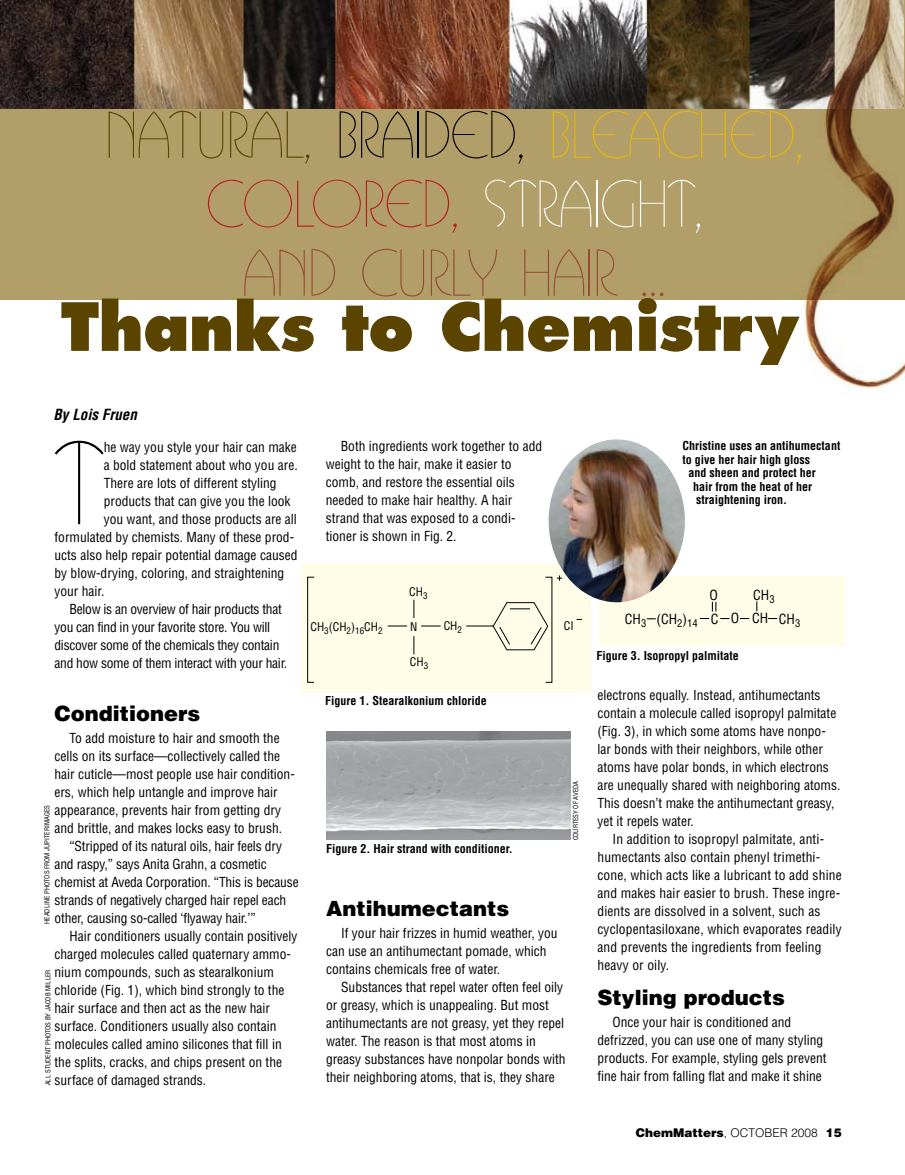
<style>
.page{position:relative;width:905px;height:1175px;background:#fff}
.page>*{position:absolute;margin:0;border:0;box-sizing:border-box;transform-origin:0 0}
.t1{font:300 109.2px "Busorama IT Cby BT";color:#000}
.t2{font:800 64.5px "Futura";letter-spacing:-.01em;color:#5a4400}
.t3{font:300 61.5px/69px "Busorama IT Cby BT";letter-spacing:-.01em;color:#954b36;text-align:center}
.t4{font:900 21px "Helvetica";color:#000}
.t5{font:italic 700 condensed 15px "Helvetica";color:#000}
.t6{font:condensed 13.65px/24.2px "Helvetica";color:#000}
.t7{font:condensed 13.5px/18px "Helvetica";color:#000}
.t8{font:condensed 13.5px "Helvetica";letter-spacing:-.02em;color:#000}
.t9{font:700 condensed 12px "Helvetica";color:#000}
.t10{font:900 12px "Helvetica";color:#000}
.t11{font:condensed 11.7px "Helvetica";color:#000}
.t12{font:condensed 6.75px "Helvetica";color:#000}
.s1{color:#5a4400}
.s2{color:#000}
.s3{color:#e7b809}
.s4{color:#b51f24}
.s5{color:#fff}
.s6{font-weight:300}
</style>
<div class="page">
<div style="left:0;top:0;width:904px;height:300px;background:#b19e68"></div>
<img style="left:0;top:0;width:792px;height:109px">
<img style="left:792px;top:0;width:112px;height:388px">
<div style="left:598px;top:575px;width:246px;height:70px;background:#fffde8"></div>
<svg style="left:711px;top:602px;width:5px;height:9px"></svg>
<div style="left:301px;top:563px;width:289px;height:129px;background:#fffde8"></div>
<svg style="left:307px;top:576px;width:246px;height:107px"></svg>
<img style="left:548px;top:439px;width:137px;height:163px">
<h3 class="t3" style="left:105px;top:101px;width:700px"><span class="s1">NATURAL,</span> <span class="s2">BRAIDED,</span> <span class="s3">BLEACHED,<br></span><span class="s4">COLORED,</span> <span class="s5">STRAIGHT,<br></span>AND CURLY HAIR ...</h3>
<h2 class="t2" style="left:61px;top:286px;width:739px">Thanks to Chemistry</h2>
<p class="t5" style="left:54px;top:405px;width:85px">By Lois Fruen</p>
<h1 class="t1" style="left:54px;top:419px;width:51px">T</h1>
<p class="t7" style="left:104px;top:438px;width:195px">he way you style your hair can make</p>
<p class="t7" style="left:104px;top:456px;width:195px">a bold statement about who you are.</p>
<p class="t7" style="left:104px;top:474px;width:174px">There are lots of different styling</p>
<p class="t7" style="left:104px;top:492px;width:188px">products that can give you the look</p>
<p class="t7" style="left:104px;top:510px;width:195px">you want, and those products are all</p>
<p class="t7" style="left:54px;top:528px;width:241px">formulated by chemists. Many of these prod-</p>
<p class="t7" style="left:54px;top:546px;width:244px">ucts also help repair potential damage caused</p>
<p class="t7" style="left:54px;top:564px;width:231px">by blow-drying, coloring, and straightening</p>
<p class="t7" style="left:54px;top:582px;width:51px">your hair.</p>
<p class="t8" style="left:69px;top:601px;width:214px">Below is an overview of hair products that</p>
<p class="t8" style="left:54px;top:619px;width:217px">you can find in your favorite store. You will</p>
<p class="t8" style="left:54px;top:637px;width:226px">discover some of the chemicals they contain</p>
<p class="t8" style="left:54px;top:655px;width:234px">and how some of them interact with your hair.</p>
<h3 class="t4" style="left:54px;top:699px;width:147px">Conditioners</h3>
<p class="t7" style="left:69px;top:729px;width:212px">To add moisture to hair and smooth the</p>
<p class="t7" style="left:54px;top:747px;width:227px">cells on its surface—collectively called the</p>
<p class="t7" style="left:54px;top:765px;width:242px">hair cuticle—most people use hair condition-</p>
<p class="t7" style="left:54px;top:783px;width:225px">ers, which help untangle and improve hair</p>
<p class="t7" style="left:54px;top:801px;width:228px">appearance, prevents hair from getting dry</p>
<p class="t7" style="left:54px;top:819px;width:229px">and brittle, and makes locks easy to brush.</p>
<p class="t7" style="left:69px;top:837px;width:214px">“Stripped of its natural oils, hair feels dry</p>
<p class="t7" style="left:54px;top:855px;width:214px">and raspy,” says Anita Grahn, a cosmetic</p>
<p class="t7" style="left:54px;top:873px;width:246px">chemist at Aveda Corporation. “This is because</p>
<p class="t7" style="left:54px;top:891px;width:233px">strands of negatively charged hair repel each</p>
<p class="t7" style="left:54px;top:909px;width:203px">other, causing so-called ‘flyaway hair.’”</p>
<p class="t7" style="left:69px;top:927px;width:229px">Hair conditioners usually contain positively</p>
<p class="t7" style="left:54px;top:945px;width:238px">charged molecules called quaternary ammo-</p>
<p class="t7" style="left:54px;top:963px;width:221px">nium compounds, such as stearalkonium</p>
<p class="t7" style="left:54px;top:981px;width:231px">chloride (Fig. 1), which bind strongly to the</p>
<p class="t7" style="left:54px;top:999px;width:217px">hair surface and then act as the new hair</p>
<p class="t7" style="left:54px;top:1017px;width:223px">surface. Conditioners usually also contain</p>
<p class="t7" style="left:54px;top:1035px;width:229px">molecules called amino silicones that fill in</p>
<p class="t7" style="left:54px;top:1053px;width:229px">the splits, cracks, and chips present on the</p>
<p class="t7" style="left:54px;top:1071px;width:153px">surface of damaged strands.</p>
<p class="t12" style="left:43px;top:923px;width:119px;rotate:-90deg">headli ne photos from jupiterimages</p>
<p class="t12" style="left:44px;top:1085px;width:117px;rotate:-90deg">all student photos by Jacob Mi ller</p>
<p class="t7" style="left:326px;top:437px;width:218px;text-indent:15px">Both ingredients work together to add weight to the hair, make it easier to comb, and restore the essential oils needed to make hair healthy. A hair strand that was exposed to a condi-</p>
<p class="t7" style="left:326px;top:527px;width:132px">tioner is shown in Fig. 2.</p>
<p class="t11" style="left:310px;top:619px;width:74px">CH<sub>3</sub>(CH<sub>2</sub>)<sub>16</sub>CH<sub>2</sub></p>
<p class="t11" style="left:409px;top:585px;width:20px">CH<sub>3</sub></p>
<p class="t11" style="left:410px;top:619px;width:9px">N</p>
<p class="t11" style="left:443px;top:618px;width:20px">CH<sub>2</sub></p>
<p class="t11" style="left:564px;top:618px;width:11px">CI</p>
<p class="t11" style="left:410px;top:654px;width:20px">CH<sub>3</sub></p>
<p class="t9" style="left:325px;top:692px;width:163px">Figure 1. Stearalkonium chloride</p>
<p class="t9" style="left:326px;top:841px;width:188px">Figure 2. Hair strand with conditioner.</p>
<p class="t12" style="left:571px;top:840px;width:60px;rotate:-90deg">Courtesy of Aveda</p>
<h3 class="t4" style="left:326px;top:894px;width:185px">Antihumectants</h3>
<p class="t7" style="left:326px;top:924px;width:233px;text-indent:15px">If your hair frizzes in humid weather, you can use an antihumectant pomade, which contains chemicals free of water.</p>
<p class="t7" style="left:326px;top:978px;width:241px;text-indent:15px">Substances that repel water often feel oily or greasy, which is unappealing. But most antihumectants are not greasy, yet they repel water. The reason is that most atoms in greasy substances have nonpolar bonds with their neighboring atoms, that is, they share</p>
<p class="t9" style="left:682px;top:438px;width:159px">Christine uses an antihumectant</p>
<p class="t9" style="left:682px;top:452px;width:129px">to give her hair high gloss</p>
<p class="t9" style="left:688px;top:465px;width:129px">and sheen and protect her</p>
<p class="t9" style="left:693px;top:479px;width:121px">hair from the heat of her</p>
<p class="t9" style="left:696px;top:492px;width:92px">straightening iron.</p>
<p class="t6" style="left:709px;top:582px;width:10px">O<br>C</p>
<p class="t6" style="left:753px;top:582px;width:23px">CH<sub>3</sub></p>
<p class="t6" style="left:625px;top:607px;width:23px">CH<sub>3</sub></p>
<p class="t6" style="left:731px;top:606px;width:10px">O</p>
<p class="t6" style="left:779px;top:606px;width:23px">CH<sub>3</sub></p>
<p class="t9" style="left:596px;top:648px;width:144px">Figure 3. Isopropyl palmitate</p>
<p class="t6" style="left:656px;top:607px;width:43px">(CH<sub>2</sub>)<sub>14</sub></p>
<p class="t6" style="left:752px;top:606px;width:18px">CH</p>
<p class="t7" style="left:597px;top:686px;width:244px">electrons equally. Instead, antihumectants contain a molecule called isopropyl palmitate (Fig. 3), in which some atoms have nonpo&shy;lar bonds with their neighbors, while other atoms have polar bonds, in which electrons are unequally shared with neighboring atoms.<br>This doesn’t make the antihumectant greasy, yet it repels water.</p>
<p class="t7" style="left:597px;top:830px;width:246px;text-indent:15px">In addition to isopropyl palmitate, anti&shy;humectants also contain phenyl trimethi&shy;cone, which acts like a lubricant to add shine and makes hair easier to brush. These ingre&shy;dients are dissolved in a solvent, such as cyclopentasiloxane, which evaporates readily and prevents the ingredients from feeling heavy or oily.</p>
<h3 class="t4" style="left:597px;top:983px;width:189px">Styling products</h3>
<p class="t7" style="left:597px;top:1013px;width:231px;text-indent:15px">Once your hair is conditioned and defrizzed, you can use one of many styling products. For example, styling gels prevent fine hair from falling flat and make it shine</p>
<p class="t10" style="left:635px;top:1124px;width:208px">chemmatters<span class="s6">, OCTOBER 2008</span> 15</p>
</div>
